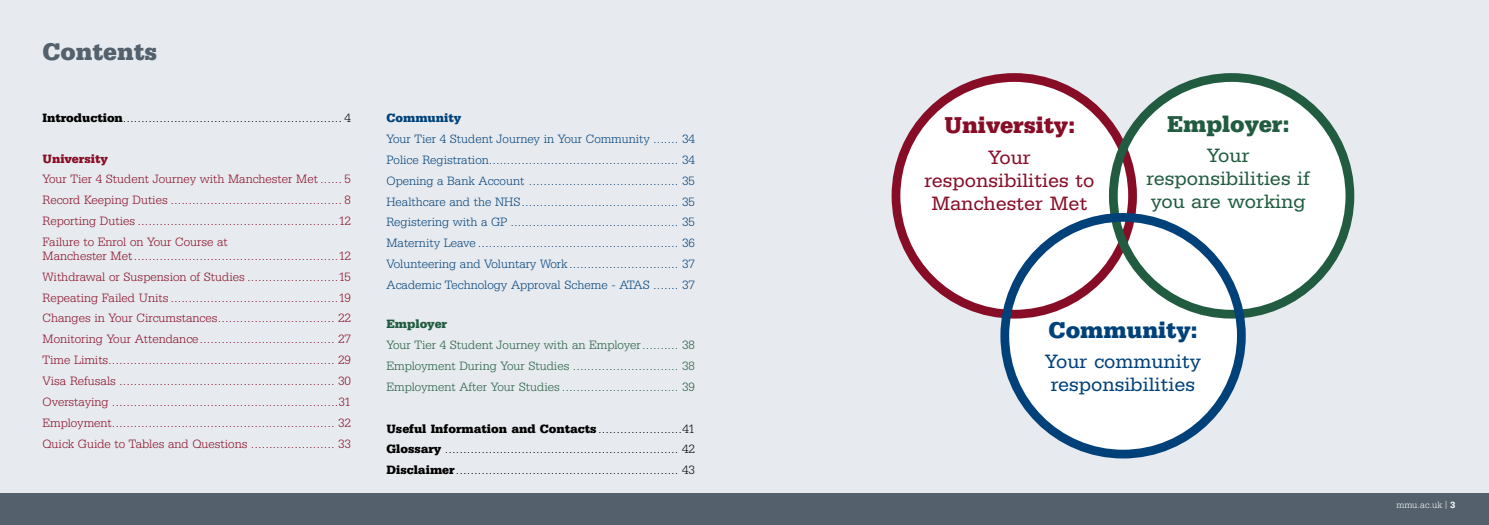
<style>
.page{position:relative;width:1489px;height:525px;background:#fff}
.page>*{position:absolute;margin:0;border:0;box-sizing:border-box;transform-origin:0 0}
.t1{font:700 25px "Serifa BEFOP";color:#54616c}
.t2{font:700 23.75px "Serifa BEFOP";color:#870d27}
.t3{font:700 23.75px "Serifa BEFOP";color:#00417a}
.t4{font:700 23.75px "Serifa BEFOP";color:#215c41}
.t5{font:20px/23px "Serifa BEFOP";color:#870d27;text-align:center}
.t6{font:20px/23px "Serifa BEFOP";color:#215c41;text-align:center}
.t7{font:20px/23px "Serifa BEFOP";color:#00417a}
.t8{font:300 12.5px/20.9px "Serifa BEFOP";color:#870d27;text-align:justify}
.t9{font:300 12.5px/20.9px "Serifa BEFOP";color:#00417a;text-align:justify}
.t10{font:300 12.5px/20.9px "Serifa BEFOP";color:#000;text-align:justify}
.t11{font:300 12.5px/20.9px "Serifa BEFOP";color:#215c41;text-align:justify}
.t12{font:700 12.5px "Serifa BEFOP";color:#870d27}
.t13{font:700 12.5px "Serifa BEFOP";color:#00417a}
.t14{font:700 12.5px "Serifa BEFOP";color:#215c41}
.t15{font:300 9.38px "Serifa BEFOP";color:#fff}
.s1{font-weight:700}
.s2{font-weight:500}
</style>
<div class="page">
<div style="left:0;top:0;width:1488px;height:501px;background:#e7eaee"></div>
<div style="left:896px;top:78px;width:237px;height:236px;background:#fff;border-radius:50%"></div>
<div style="left:1113px;top:78px;width:237px;height:236px;background:#fff;border-radius:50%"></div>
<div style="left:1005px;top:217px;width:237px;height:236px;background:#fff;border-radius:50%"></div>
<div style="left:891px;top:73px;width:245px;height:245px;border:9px solid #870d27;border-radius:50%"></div>
<div style="left:1108px;top:73px;width:246px;height:245px;border:9px solid #215c41;border-radius:50%"></div>
<div style="left:1000px;top:213px;width:245px;height:245px;border:9px solid #00417a;border-radius:50%"></div>
<div style="left:0;top:493px;width:1488px;height:31px;background:#54616c"></div>
<h1 class="t1" style="left:43px;top:37px;width:116px">Contents</h1>
<p class="t10" style="left:43px;top:107px;width:310px"><span class="s1">Introduction</span>............................................................ 4</p>
<p class="t12" style="left:43px;top:151px;width:67px">University</p>
<p class="t8" style="left:43px;top:169px;width:310px">Your Tier 4 Student Journey with Manchester Met ...... 5<br>Record Keeping Duties ............................................... 8<br>Reporting Duties .......................................................12<br>Failure to Enrol on Your Course at</p>
<p class="t8" style="left:43px;top:245px;width:310px">Manchester Met........................................................12<br>Withdrawal or Suspension of Studies .........................15<br>Repeating Failed Units ..............................................19<br>Changes in Your Circumstances................................ 22<br>Monitoring Your Attendance..................................... 27<br>Time Limits.............................................................. 29<br>Visa Refusals ........................................................... 30<br>Overstaying ..............................................................31<br>Employment............................................................. 32<br>Quick Guide to Tables and Questions ....................... 33</p>
<p class="t13" style="left:386px;top:110px;width:76px">Community</p>
<p class="t9" style="left:386px;top:128px;width:310px">Your Tier 4 Student Journey in Your Community ....... 34<br>Police Registration.................................................... 34<br>Opening a Bank Account ......................................... 35<br>Healthcare and the NHS........................................... 35<br>Registering with a GP .............................................. 35<br>Maternity Leave ....................................................... 36<br>Volunteering and Voluntary Work.............................. 37<br>Academic Technology Approval Scheme - ATAS ....... 37</p>
<p class="t14" style="left:386px;top:316px;width:62px">Employer</p>
<p class="t11" style="left:386px;top:334px;width:310px">Your Tier 4 Student Journey with an Employer.......... 38<br>Employment During Your Studies ............................. 38<br>Employment After Your Studies ................................ 39</p>
<p class="t10" style="left:386px;top:417px;width:310px"><span class="s1">Useful Information and Contacts</span> .......................41<br><span class="s1">Glossary</span> ................................................................ 42<br><span class="s1">Disclaimer</span>............................................................. 43</p>
<h2 class="t2" style="left:944px;top:111px;width:132px">University:</h2>
<h3 class="t5" style="left:924px;top:145px;width:171px">Your responsibilities to<br>Manchester Met</h3>
<h2 class="t4" style="left:1167px;top:109px;width:124px">Employer:</h2>
<h3 class="t6" style="left:1146px;top:143px;width:165px">Your responsibilities if you are working</h3>
<h2 class="t3" style="left:1048px;top:316px;width:150px">Community:</h2>
<h3 class="t7" style="left:1044px;top:350px;width:157px">Your community responsibilities</h3>
<p class="t15" style="left:1396px;top:499px;width:60px">mmu.ac.uk | <span class="s2">3</span></p>
</div>
